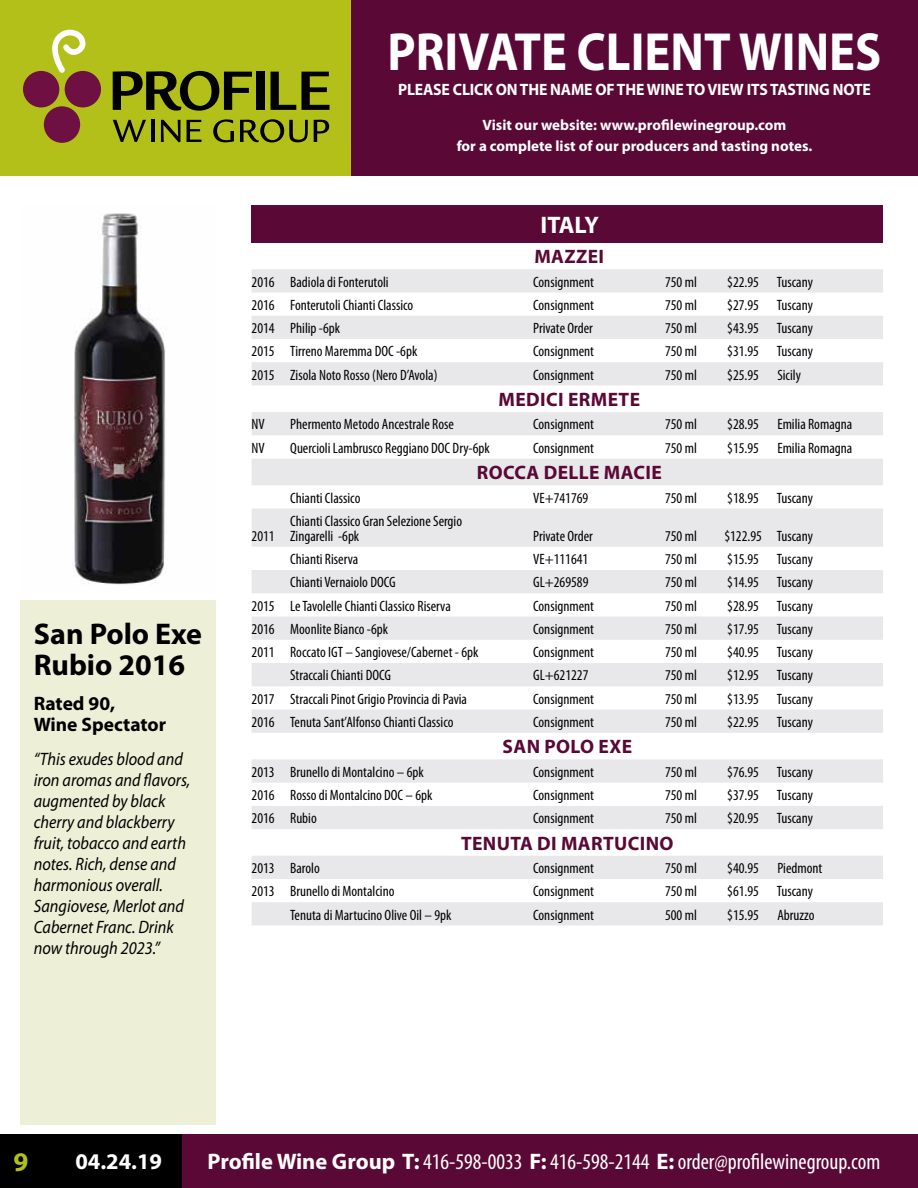
<style>
.page{position:relative;width:918px;height:1188px;background:#fff}
.page>*{position:absolute;margin:0;border:0;box-sizing:border-box;transform-origin:0 0}
.t1{font:700 54px "Myriad Pro";color:#fff;scale:.9 1}
.t2{font:700 30px/31.5px "Myriad Pro";color:#000}
.t3{font:700 27px "Myriad Pro";color:#b4c01a}
.t4{font:700 24px "Myriad Pro";letter-spacing:-.035em;color:#fff}
.t5{font:condensed 22.5px "Myriad Pro";color:#fff}
.t6{font:700 22.5px "Myriad Pro";color:#fff}
.t7{font:700 19.5px "Myriad Pro";letter-spacing:.02em;color:#5a0835}
.t8{font:700 19.5px/21px "Myriad Pro";color:#000}
.t9{font:italic 18px/21px "Myriad Pro";color:#000;scale:.9 1}
.t10{font:700 16.5px "Myriad Pro";letter-spacing:-.01em;color:#fff;scale:.95 1}
.t11{font:condensed 15px/15px "Myriad Pro";color:#000}
.t12{font:700 15px/21px "Myriad Pro";color:#fff;text-align:center}
.s1{font-weight:700;font-stretch:normal}
</style>
<div class="page">
<div style="left:0;top:0;width:351px;height:176px;background:#b4c01a"></div>
<div style="left:178px;top:1134px;width:740px;height:54px;background:#5a0835"></div>
<div style="left:351px;top:0;width:567px;height:176px;background:#5a0835"></div>
<div style="left:0;top:1134px;width:181px;height:54px;background:#000"></div>
<div style="left:20px;top:601px;width:196px;height:524px;background:#eeefd7"></div>
<img style="left:72px;top:213px;width:94px;height:372px">
<svg style="left:113px;top:71px;width:139px;height:40px"></svg>
<div style="left:257px;top:72px;width:8px;height:38px;background:#000"></div>
<svg style="left:271px;top:72px;width:59px;height:38px"></svg>
<svg style="left:113px;top:120px;width:33px;height:22px"></svg>
<hr style="left:151px;top:120px;width:3px;height:22px;background:#000">
<svg style="left:161px;top:120px;width:20px;height:22px"></svg>
<svg style="left:187px;top:120px;width:15px;height:22px"></svg>
<svg style="left:213px;top:119px;width:21px;height:23px"></svg>
<svg style="left:240px;top:119px;width:68px;height:23px"></svg>
<svg style="left:314px;top:120px;width:15px;height:22px"></svg>
<div style="left:44px;top:106px;width:36px;height:37px;background:#6e1042;border-radius:50%"></div>
<div style="left:23px;top:71px;width:36px;height:36px;background:#6e1042;border-radius:50%"></div>
<div style="left:65px;top:71px;width:36px;height:36px;background:#6e1042;border-radius:50%"></div>
<svg style="left:52px;top:30px;width:33px;height:43px"></svg>
<div style="left:252px;top:205px;width:631px;height:38px;background:#5a0835"></div>
<svg style="left:252px;top:269px;width:631px;height:657px;fill:#e8e8ea"></svg>
<h1 class="t1" style="left:388px;top:17px;width:550px">PRIVATE CLIENT WINES</h1>
<p class="t10" style="left:398px;top:79px;width:499px">PLEASE CLICK ON THE NAME OF THE WINE TO VIEW ITS TASTING NOTE</p>
<p class="t12" style="left:457px;top:114px;width:357px">Visit our website: www.profilewinegroup.com<br>for a complete list of our producers and tasting notes.</p>
<h3 class="t4" style="left:540px;top:209px;width:60px">ITALY</h3>
<h3 class="t7" style="left:534px;top:244px;width:71px">MAZZEI</h3>
<h2 class="t2" style="left:34px;top:617px;width:170px">San Polo Exe<br>Rubio 2016</h2>
<h3 class="t8" style="left:34px;top:692px;width:134px">Rated 90,<br>Wine Spectator</h3>
<p class="t9" style="left:34px;top:748px;width:175px">“This exudes blood and iron aromas and flavors, augmented by black cherry and blackberry fruit, tobacco and earth notes. Rich, dense and harmonious overall.<br>Sangiovese, Merlot and<br>Cabernet Franc. Drink now through 2023.”</p>
<p class="t11" style="left:252px;top:274px;width:139px">2016 Badiola di Fonterutoli</p>
<p class="t11" style="left:533px;top:274px;width:62px">Consignment</p>
<p class="t11" style="left:665px;top:274px;width:33px">750 ml</p>
<p class="t11" style="left:727px;top:274px;width:87px">$22.95 Tuscany</p>
<p class="t11" style="left:252px;top:297px;width:163px">2016 Fonterutoli Chianti Classico</p>
<p class="t11" style="left:533px;top:297px;width:62px">Consignment</p>
<p class="t11" style="left:665px;top:297px;width:33px">750 ml</p>
<p class="t11" style="left:727px;top:297px;width:87px">$27.95 Tuscany</p>
<p class="t11" style="left:252px;top:320px;width:90px">2014 Philip -6pk</p>
<p class="t11" style="left:533px;top:320px;width:61px">Private Order</p>
<p class="t11" style="left:665px;top:320px;width:33px">750 ml</p>
<p class="t11" style="left:727px;top:320px;width:87px">$43.95 Tuscany</p>
<p class="t11" style="left:252px;top:344px;width:167px">2015 Tirreno Maremma DOC -6pk</p>
<p class="t11" style="left:533px;top:344px;width:62px">Consignment</p>
<p class="t11" style="left:665px;top:344px;width:33px">750 ml</p>
<p class="t11" style="left:727px;top:344px;width:87px">$31.95 Tuscany</p>
<p class="t11" style="left:252px;top:367px;width:187px">2015 Zisola Noto Rosso (Nero D’Avola)</p>
<p class="t11" style="left:533px;top:367px;width:62px">Consignment</p>
<p class="t11" style="left:665px;top:367px;width:33px">750 ml</p>
<p class="t11" style="left:727px;top:367px;width:75px">$25.95 Sicily</p>
<h3 class="t7" style="left:499px;top:387px;width:143px">MEDICI ERMETE</h3>
<p class="t11" style="left:252px;top:417px;width:15px">NV</p>
<p class="t11" style="left:290px;top:417px;width:165px">Phermento Metodo Ancestrale Rose</p>
<p class="t11" style="left:533px;top:417px;width:62px">Consignment</p>
<p class="t11" style="left:665px;top:417px;width:33px">750 ml</p>
<p class="t11" style="left:727px;top:417px;width:127px">$28.95 Emilia Romagna</p>
<p class="t11" style="left:252px;top:440px;width:15px">NV</p>
<p class="t11" style="left:290px;top:440px;width:201px">Quercioli Lambrusco Reggiano DOC Dry-6pk</p>
<p class="t11" style="left:533px;top:440px;width:62px">Consignment</p>
<p class="t11" style="left:665px;top:440px;width:33px">750 ml</p>
<p class="t11" style="left:727px;top:440px;width:127px">$15.95 Emilia Romagna</p>
<h3 class="t7" style="left:477px;top:460px;width:187px">ROCCA DELLE MACIE</h3>
<p class="t11" style="left:290px;top:490px;width:72px">Chianti Classico</p>
<p class="t11" style="left:533px;top:490px;width:57px">VE+741769</p>
<p class="t11" style="left:665px;top:490px;width:33px">750 ml</p>
<p class="t11" style="left:727px;top:490px;width:87px">$18.95 Tuscany</p>
<p class="t11" style="left:252px;top:528px;width:25px">2011</p>
<p class="t11" style="left:290px;top:513px;width:173px">Chianti Classico Gran Selezione Sergio<br>Zingarelli -6pk</p>
<p class="t11" style="left:533px;top:528px;width:61px">Private Order</p>
<p class="t11" style="left:665px;top:528px;width:33px">750 ml</p>
<p class="t11" style="left:724px;top:528px;width:90px">$122.95 Tuscany</p>
<p class="t11" style="left:290px;top:551px;width:70px">Chianti Riserva</p>
<p class="t11" style="left:533px;top:551px;width:57px">VE+111641</p>
<p class="t11" style="left:665px;top:551px;width:33px">750 ml</p>
<p class="t11" style="left:727px;top:551px;width:87px">$15.95 Tuscany</p>
<p class="t11" style="left:290px;top:575px;width:107px">Chianti Vernaiolo DOCG</p>
<p class="t11" style="left:533px;top:575px;width:57px">GL+269589</p>
<p class="t11" style="left:665px;top:575px;width:33px">750 ml</p>
<p class="t11" style="left:727px;top:575px;width:87px">$14.95 Tuscany</p>
<p class="t11" style="left:252px;top:598px;width:201px">2015 Le Tavolelle Chianti Classico Riserva</p>
<p class="t11" style="left:533px;top:598px;width:62px">Consignment</p>
<p class="t11" style="left:665px;top:598px;width:33px">750 ml</p>
<p class="t11" style="left:727px;top:598px;width:87px">$28.95 Tuscany</p>
<p class="t11" style="left:252px;top:621px;width:138px">2016 Moonlite Bianco -6pk</p>
<p class="t11" style="left:533px;top:621px;width:62px">Consignment</p>
<p class="t11" style="left:665px;top:621px;width:33px">750 ml</p>
<p class="t11" style="left:727px;top:621px;width:87px">$17.95 Tuscany</p>
<p class="t11" style="left:252px;top:644px;width:228px">2011 Roccato IGT – Sangiovese/Cabernet - 6pk</p>
<p class="t11" style="left:533px;top:644px;width:62px">Consignment</p>
<p class="t11" style="left:665px;top:644px;width:33px">750 ml</p>
<p class="t11" style="left:727px;top:644px;width:87px">$40.95 Tuscany</p>
<p class="t11" style="left:290px;top:668px;width:102px">Straccali Chianti DOCG</p>
<p class="t11" style="left:533px;top:668px;width:57px">GL+621227</p>
<p class="t11" style="left:665px;top:668px;width:33px">750 ml</p>
<p class="t11" style="left:727px;top:668px;width:87px">$12.95 Tuscany</p>
<p class="t11" style="left:252px;top:691px;width:217px">2017 Straccali Pinot Grigio Provincia di Pavia</p>
<p class="t11" style="left:533px;top:691px;width:62px">Consignment</p>
<p class="t11" style="left:665px;top:691px;width:33px">750 ml</p>
<p class="t11" style="left:727px;top:691px;width:87px">$13.95 Tuscany</p>
<p class="t11" style="left:252px;top:714px;width:203px">2016 Tenuta Sant’Alfonso Chianti Classico</p>
<p class="t11" style="left:533px;top:714px;width:62px">Consignment</p>
<p class="t11" style="left:665px;top:714px;width:33px">750 ml</p>
<p class="t11" style="left:727px;top:714px;width:87px">$22.95 Tuscany</p>
<h3 class="t7" style="left:503px;top:734px;width:131px">SAN POLO EXE</h3>
<p class="t11" style="left:252px;top:764px;width:174px">2013 Brunello di Montalcino – 6pk</p>
<p class="t11" style="left:533px;top:764px;width:62px">Consignment</p>
<p class="t11" style="left:665px;top:764px;width:33px">750 ml</p>
<p class="t11" style="left:727px;top:764px;width:87px">$76.95 Tuscany</p>
<p class="t11" style="left:252px;top:787px;width:182px">2016 Rosso di Montalcino DOC – 6pk</p>
<p class="t11" style="left:533px;top:787px;width:62px">Consignment</p>
<p class="t11" style="left:665px;top:787px;width:33px">750 ml</p>
<p class="t11" style="left:727px;top:787px;width:87px">$37.95 Tuscany</p>
<p class="t11" style="left:252px;top:811px;width:67px">2016 Rubio</p>
<p class="t11" style="left:533px;top:811px;width:62px">Consignment</p>
<p class="t11" style="left:665px;top:811px;width:33px">750 ml</p>
<p class="t11" style="left:727px;top:811px;width:87px">$20.95 Tuscany</p>
<h3 class="t7" style="left:461px;top:830px;width:214px">TENUTA DI MARTUCINO</h3>
<p class="t11" style="left:252px;top:860px;width:70px">2013 Barolo</p>
<p class="t11" style="left:533px;top:860px;width:62px">Consignment</p>
<p class="t11" style="left:665px;top:860px;width:33px">750 ml</p>
<p class="t11" style="left:727px;top:860px;width:97px">$40.95 Piedmont</p>
<p class="t11" style="left:252px;top:884px;width:144px">2013 Brunello di Montalcino</p>
<p class="t11" style="left:533px;top:884px;width:62px">Consignment</p>
<p class="t11" style="left:665px;top:884px;width:33px">750 ml</p>
<p class="t11" style="left:727px;top:884px;width:87px">$61.95 Tuscany</p>
<p class="t11" style="left:290px;top:907px;width:163px">Tenuta di Martucino Olive Oil – 9pk</p>
<p class="t11" style="left:533px;top:907px;width:62px">Consignment</p>
<p class="t11" style="left:665px;top:907px;width:33px">500 ml</p>
<p class="t11" style="left:727px;top:907px;width:89px">$15.95 Abruzzo</p>
<h3 class="t3" style="left:14px;top:1144px;width:16px">9</h3>
<h3 class="t5" style="left:208px;top:1148px;width:674px"><span class="s1">Profile Wine Group T:</span> 416-598-0033 <span class="s1">F:</span> 416-598-2144 <span class="s1">E:</span> order@profilewinegroup.com</h3>
<h3 class="t6" style="left:75px;top:1147px;width:88px">04.24.19</h3>
</div>
